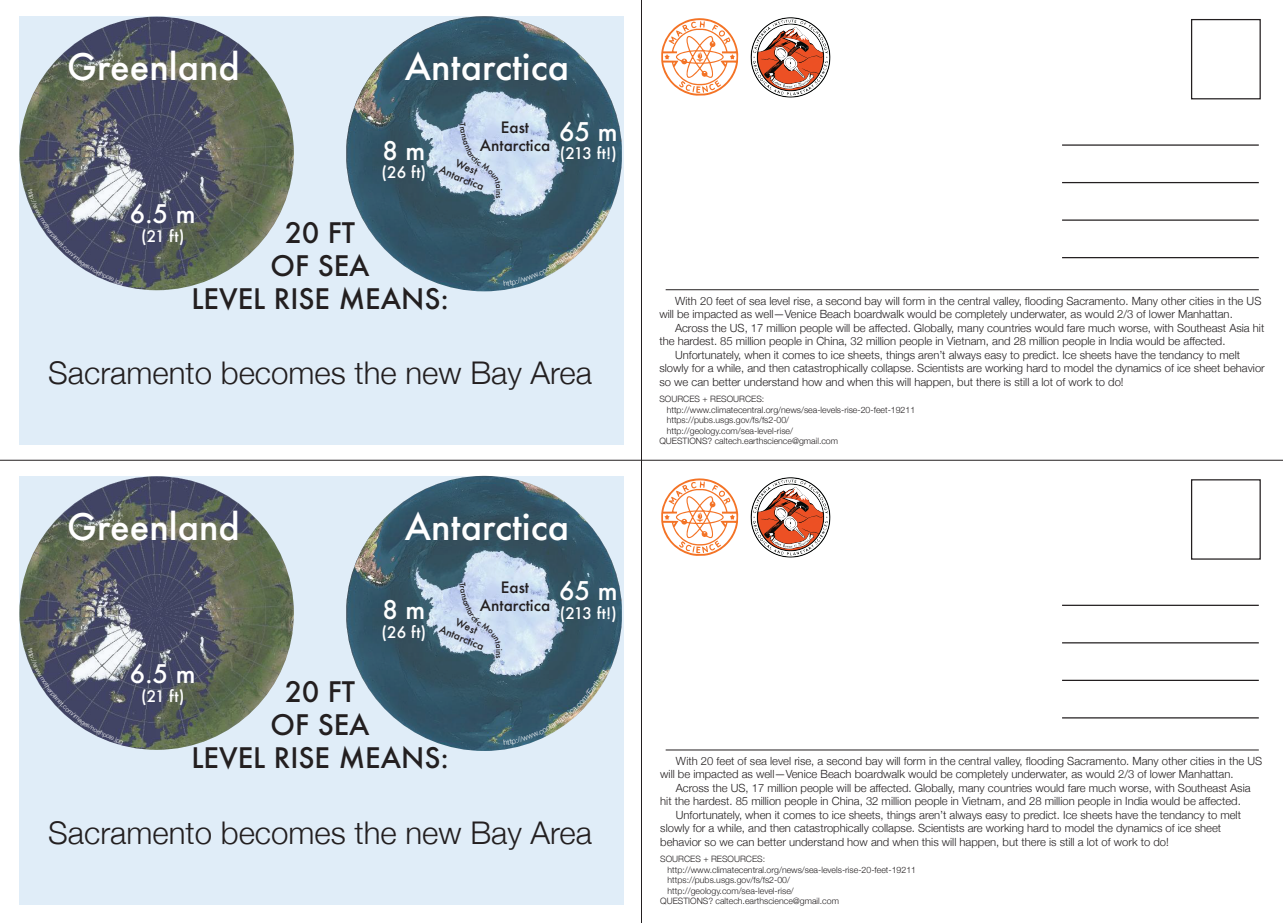
<style>
.page{position:relative;width:1283px;height:923px;background:#fff}
.page>*{position:absolute;margin:0;border:0;box-sizing:border-box;transform-origin:0 0}
.t1{font:500 35.62px "Futura";color:#fff}
.t2{font:500 35.5px "Futura";color:#fff}
.t3{font:300 31.25px "Helvetica Neue";color:#231f20}
.t4{font:500 27.5px/33px "Futura";color:#231f20;text-align:center}
.t5{font:500 25px "Futura";color:#fff}
.t6{font:500 15.5px "Futura";color:#fff}
.t7{font:500 15.25px/18.4px "Futura";color:#231f20;text-align:center}
.t8{font:300 11.25px/13.5px "Helvetica Neue";color:#231f20}
.t9{font:500 10.25px/12.2px "Futura";color:#231f20;text-align:center}
.t10{font:300 8.75px "Helvetica Neue";color:#231f20}
.t11{font:500 8px "Futura";color:#231f20}
</style>
<div class="page">
<div style="left:19px;top:16px;width:604px;height:429px;background:#e0edf8"></div>
<img style="left:19px;top:17px;width:275px;height:273px">
<img style="left:346px;top:16px;width:276px;height:275px">
<div style="left:19px;top:476px;width:604px;height:428px;background:#e0edf8"></div>
<img style="left:19px;top:476px;width:275px;height:273px">
<img style="left:346px;top:476px;width:276px;height:275px">
<div style="left:1191px;top:19px;width:69px;height:80px;border:1px solid #231f20"></div>
<hr style="left:1062px;top:144px;width:196px;height:2px;background:#231f20">
<hr style="left:1062px;top:182px;width:196px;height:1px;background:#231f20">
<hr style="left:1062px;top:219px;width:196px;height:2px;background:#231f20">
<hr style="left:1062px;top:257px;width:196px;height:1px;background:#231f20">
<hr style="left:665px;top:289px;width:593px;height:1px;background:#231f20">
<svg style="left:661px;top:18px;width:77px;height:78px"></svg>
<img style="left:750px;top:17px;width:81px;height:81px">
<div style="left:1191px;top:479px;width:69px;height:80px;border:1px solid #231f20"></div>
<hr style="left:1062px;top:604px;width:196px;height:2px;background:#231f20">
<hr style="left:1062px;top:642px;width:196px;height:1px;background:#231f20">
<hr style="left:1062px;top:679px;width:196px;height:2px;background:#231f20">
<hr style="left:1062px;top:717px;width:196px;height:1px;background:#231f20">
<hr style="left:665px;top:749px;width:593px;height:1px;background:#231f20">
<svg style="left:661px;top:478px;width:77px;height:78px"></svg>
<img style="left:750px;top:477px;width:81px;height:81px">
<hr style="left:0;top:460px;width:1282px;height:1px;background:#231f20">
<hr style="left:641px;top:0;width:1px;height:922px;background:#231f20">
<svg style="left:459px;top:122px;width:43px;height:76px"></svg>
<svg style="left:459px;top:582px;width:43px;height:76px"></svg>
<svg style="left:28px;top:647px;width:95px;height:98px"></svg>
<img style="left:503px;top:670px;width:105px;height:75px">
<svg style="left:28px;top:189px;width:95px;height:97px"></svg>
<img style="left:503px;top:211px;width:105px;height:75px">
<h2 class="t2" style="left:67px;top:42px;width:174px">Greenland</h2>
<h1 class="t1" style="left:405px;top:42px;width:166px">Antarctica</h1>
<h3 class="t5" style="left:382px;top:133px;width:44px">8 m</h3>
<h3 class="t6" style="left:381px;top:162px;width:46px">(26 ft)</h3>
<h3 class="t7" style="left:480px;top:118px;width:72px">East<br>Antarctica</h3>
<p class="t9" style="left:447px;top:152px;width:49px;rotate:23deg">West<br>Antarctica</p>
<p class="t11" style="left:505px;top:191px;width:6px;rotate:90deg">n</p>
<h3 class="t5" style="left:559px;top:114px;width:60px">65 m</h3>
<h3 class="t6" style="left:560px;top:143px;width:58px">(213 ft!)</h3>
<h3 class="t5" style="left:130px;top:197px;width:67px">6.5 m</h3>
<h3 class="t6" style="left:141px;top:226px;width:45px">(21 ft)</h3>
<h3 class="t4" style="left:191px;top:215px;width:259px">20 FT<br>OF SEA<br>LEVEL RISE MEANS:</h3>
<h3 class="t3" style="left:48px;top:348px;width:545px">Sacramento becomes the new Bay Area</h3>
<h2 class="t2" style="left:67px;top:502px;width:174px">Greenland</h2>
<h1 class="t1" style="left:405px;top:502px;width:166px">Antarctica</h1>
<h3 class="t5" style="left:382px;top:593px;width:44px">8 m</h3>
<h3 class="t6" style="left:381px;top:621px;width:46px">(26 ft)</h3>
<h3 class="t7" style="left:480px;top:577px;width:72px">East<br>Antarctica</h3>
<p class="t9" style="left:447px;top:611px;width:49px;rotate:23deg">West<br>Antarctica</p>
<p class="t11" style="left:505px;top:650px;width:6px;rotate:90deg">n</p>
<h3 class="t5" style="left:559px;top:574px;width:60px">65 m</h3>
<h3 class="t6" style="left:560px;top:602px;width:58px">(213 ft!)</h3>
<h3 class="t5" style="left:130px;top:656px;width:67px">6.5 m</h3>
<h3 class="t6" style="left:141px;top:685px;width:45px">(21 ft)</h3>
<h3 class="t4" style="left:191px;top:675px;width:259px">20 FT<br>OF SEA<br>LEVEL RISE MEANS:</h3>
<h3 class="t3" style="left:48px;top:807px;width:545px">Sacramento becomes the new Bay Area</h3>
<p class="t8" style="left:659px;top:293px;width:603px;text-indent:16px">With 20 feet of sea level rise, a second bay will form in the central valley, flooding Sacramento. Many other cities in the US will be impacted as well—Venice Beach boardwalk would be completely underwater, as would 2/3 of lower Manhattan.</p>
<p class="t8" style="left:675px;top:320px;width:591px">Across the US, 17 million people will be affected. Globally, many countries would fare much worse, with Southeast Asia hit</p>
<p class="t8" style="left:659px;top:333px;width:567px">the hardest. 85 million people in China, 32 million people in Vietnam, and 28 million people in India would be affected.</p>
<p class="t8" style="left:675px;top:347px;width:566px">Unfortunately, when it comes to ice sheets, things aren’t always easy to predict. Ice sheets have the tendancy to melt</p>
<p class="t8" style="left:659px;top:360px;width:607px">slowly for a while, and then catastrophically collapse. Scientists are working hard to model the dynamics of ice sheet behavior</p>
<p class="t8" style="left:659px;top:374px;width:466px">so we can better understand how and when this will happen, but there is still a lot of work to do!</p>
<p class="t10" style="left:659px;top:392px;width:106px">SOURCES + RESOURCES:</p>
<p class="t10" style="left:666px;top:402px;width:250px">http://www.climatecentral.org/news/sea-levels-rise-20-feet-19211</p>
<p class="t10" style="left:666px;top:413px;width:124px">https://pubs.usgs.gov/fs/fs2-00/</p>
<p class="t10" style="left:666px;top:423px;width:128px">http://geology.com/sea-level-rise/</p>
<p class="t10" style="left:659px;top:434px;width:180px">QUESTIONS? caltech.earthscience@gmail.com</p>
<p class="t8" style="left:660px;top:753px;width:603px;text-indent:16px">With 20 feet of sea level rise, a second bay will form in the central valley, flooding Sacramento. Many other cities in the US will be impacted as well—Venice Beach boardwalk would be completely underwater, as would 2/3 of lower Manhattan.</p>
<p class="t8" style="left:676px;top:780px;width:576px">Across the US, 17 million people will be affected. Globally, many countries would fare much worse, with Southeast Asia</p>
<p class="t8" style="left:660px;top:793px;width:582px">hit the hardest. 85 million people in China, 32 million people in Vietnam, and 28 million people in India would be affected.</p>
<p class="t8" style="left:676px;top:807px;width:566px">Unfortunately, when it comes to ice sheets, things aren’t always easy to predict. Ice sheets have the tendancy to melt</p>
<p class="t8" style="left:660px;top:820px;width:562px">slowly for a while, and then catastrophically collapse. Scientists are working hard to model the dynamics of ice sheet</p>
<p class="t8" style="left:660px;top:834px;width:510px">behavior so we can better understand how and when this will happen, but there is still a lot of work to do!</p>
<p class="t10" style="left:660px;top:852px;width:106px">SOURCES + RESOURCES:</p>
<p class="t10" style="left:667px;top:862px;width:250px">http://www.climatecentral.org/news/sea-levels-rise-20-feet-19211</p>
<p class="t10" style="left:667px;top:873px;width:124px">https://pubs.usgs.gov/fs/fs2-00/</p>
<p class="t10" style="left:667px;top:883px;width:128px">http://geology.com/sea-level-rise/</p>
<p class="t10" style="left:660px;top:894px;width:180px">QUESTIONS? caltech.earthscience@gmail.com</p>
</div>
